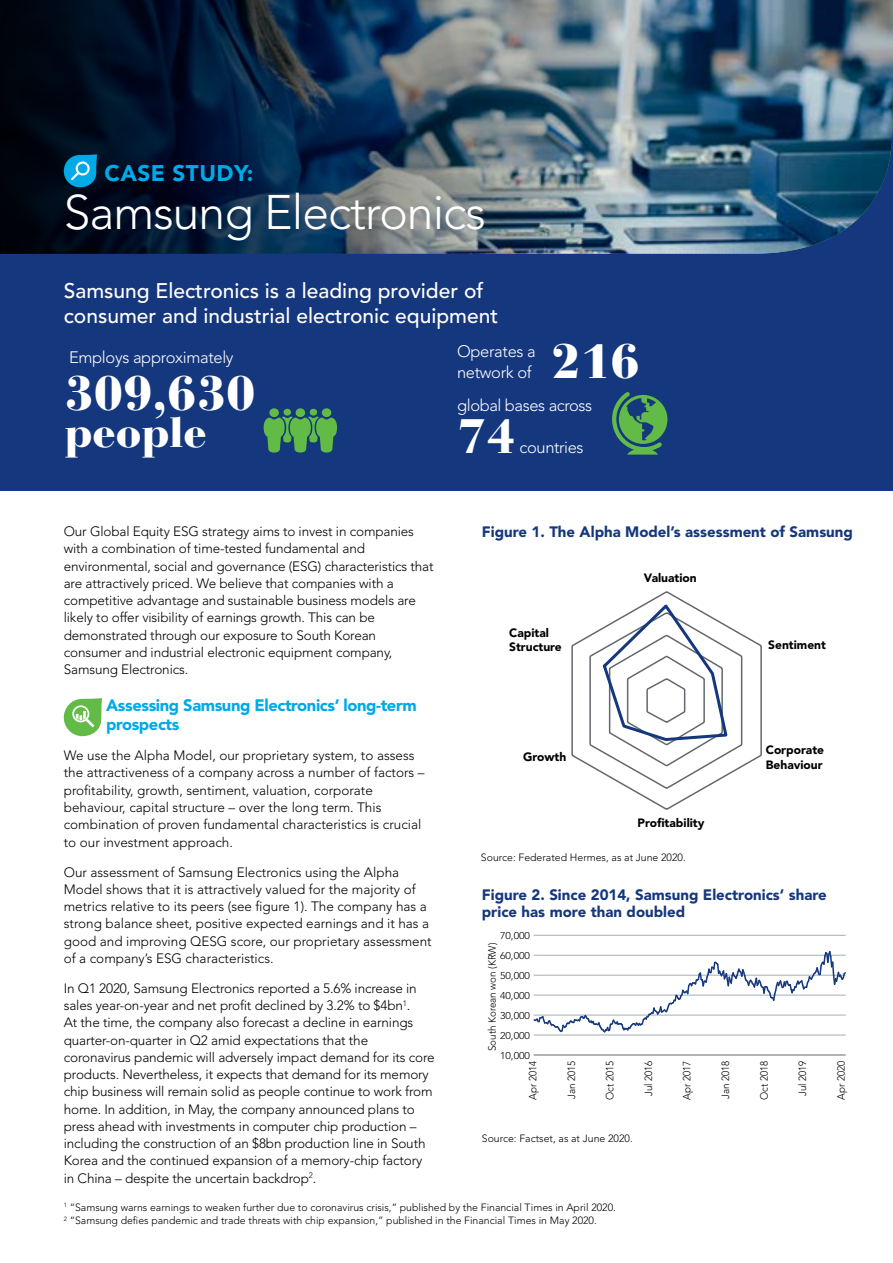
<style>
.page{position:relative;width:893px;height:1263px;background:#fff}
.page>*{position:absolute;margin:0;border:0;box-sizing:border-box;transform-origin:0 0}
.t1{font:300 48px "Avenir LT Std";letter-spacing:-.02em;color:#fff}
.t2{font:900 48px "Bauer Bodoni Std";color:#fff}
.t3{font:900 42px "Bauer Bodoni Std";color:#fff}
.t4{font:900 22.5px "Avenir LT Std";letter-spacing:.02em;color:#00aae7}
.t5{font:500 21px/25.2px "Avenir LT Std";color:#fff}
.t6{font:300 16.5px/21px "Avenir LT Std";letter-spacing:-.02em;color:#fff}
.t7{font:900 16.5px/19.5px "Avenir LT Std";letter-spacing:-.025em;color:#00aae7}
.t8{font:900 15px/17.2px "Avenir LT Std";color:#14377d}
.t9{font:300 13.5px/17.2px "Avenir LT Std";letter-spacing:-.01em;color:#000}
.t10{font:900 12px/14.4px "Avenir LT Std";color:#000}
.t11{font:300 10.5px/13.5px "Avenir LT Std";color:#000}
.t12{font:300 10.5px "Avenir LT Std";color:#000;scale:.93 1}
.t13{font:300 9.75px "Avenir LT Std";color:#000;scale:1.07 1}
</style>
<div class="page">
<div style="left:0;top:0;width:893px;height:490px;background:#14377d"></div>
<img style="left:629px;top:0;width:264px;height:254px">
<svg style="left:0;top:0;width:629px;height:254px;background:#2f4255"></svg>
<svg style="left:64px;top:698px;width:38px;height:38px"></svg>
<svg style="left:264px;top:408px;width:73px;height:44px"></svg>
<svg style="left:612px;top:392px;width:55px;height:63px"></svg>
<svg style="left:64px;top:154px;width:34px;height:33px"></svg>
<svg style="left:571px;top:591px;width:191px;height:219px"></svg>
<hr style="left:534px;top:1054px;width:312px;height:1px;background:#5f636a">
<hr style="left:534px;top:1035px;width:312px;height:1px;background:#9cadb7">
<hr style="left:534px;top:935px;width:312px;height:1px;background:#9cadb7">
<svg style="left:533px;top:951px;width:313px;height:82px"></svg>
<h3 class="t4" style="left:105px;top:159px;width:151px">CASE STUDY:</h3>
<h1 class="t1" style="left:64px;top:184px;width:423px">Samsung Electronics</h1>
<h3 class="t5" style="left:64px;top:279px;width:436px">Samsung Electronics is a leading provider of consumer and industrial electronic equipment</h3>
<p class="t6" style="left:69px;top:347px;width:166px">Employs approximately</p>
<h1 class="t2" style="left:64px;top:364px;width:192px">309,630</h1>
<h2 class="t3" style="left:64px;top:407px;width:144px">people</h2>
<p class="t6" style="left:457px;top:341px;width:80px">Operates a network of</p>
<h1 class="t2" style="left:552px;top:332px;width:90px">216</h1>
<p class="t6" style="left:457px;top:395px;width:137px">global bases across</p>
<h1 class="t2" style="left:457px;top:407px;width:60px">74</h1>
<p class="t6" style="left:520px;top:437px;width:65px">countries</p>
<p class="t9" style="left:64px;top:523px;width:371px">Our Global Equity ESG strategy aims to invest in companies with a combination of time-tested fundamental and environmental, social and governance (ESG) characteristics that are attractively priced. We believe that companies with a competitive advantage and sustainable business models are likely to offer visibility of earnings growth. This can be demonstrated through our exposure to South Korean consumer and industrial electronic equipment company, Samsung Electronics.</p>
<p class="t7" style="left:106px;top:695px;width:312px">Assessing Samsung Electronics’ long-term prospects</p>
<p class="t9" style="left:64px;top:747px;width:362px">We use the Alpha Model, our proprietary system, to assess the attractiveness of a company across a number of factors – profitability, growth, sentiment, valuation, corporate behaviour, capital structure – over the long term. This combination of proven fundamental characteristics is crucial to our investment approach.</p>
<p class="t9" style="left:64px;top:863px;width:369px">Our assessment of Samsung Electronics using the Alpha Model shows that it is attractively valued for the majority of metrics relative to its peers (see figure 1). The company has a strong balance sheet, positive expected earnings and it has a good and improving QESG score, our proprietary assessment of a company’s ESG characteristics.</p>
<p class="t9" style="left:64px;top:979px;width:372px">In Q1 2020, Samsung Electronics reported a 5.6% increase in sales year-on-year and net profit declined by 3.2% to $4bn<sup>1</sup>.<br>At the time, the company also forecast a decline in earnings quarter-on-quarter in Q2 amid expectations that the coronavirus pandemic will adversely impact demand for its core products. Nevertheless, it expects that demand for its memory chip business will remain solid as people continue to work from home. In addition, in May, the company announced plans to press ahead with investments in computer chip production – including the construction of an $8bn production line in South Korea and the continued expansion of a memory-chip factory in China – despite the uncertain backdrop<sup>2</sup>.</p>
<p class="t8" style="left:482px;top:523px;width:373px">Figure 1. The Alpha Model’s assessment of Samsung</p>
<p class="t10" style="left:509px;top:625px;width:54px">Capital<br>Structure</p>
<p class="t10" style="left:523px;top:749px;width:45px">Growth</p>
<p class="t10" style="left:644px;top:571px;width:54px">Valuation</p>
<p class="t10" style="left:637px;top:815px;width:68px">Profitability</p>
<p class="t11" style="left:481px;top:851px;width:206px">Source: Federated Hermes, as at June 2020.</p>
<p class="t10" style="left:768px;top:638px;width:59px">Sentiment</p>
<p class="t10" style="left:766px;top:743px;width:60px">Corporate<br>Behaviour</p>
<p class="t8" style="left:482px;top:886px;width:346px">Figure 2. Since 2014, Samsung Electronics’ share price has more than doubled</p>
<p class="t13" style="left:500px;top:930px;width:30px">70,000</p>
<p class="t12" style="left:486px;top:1051px;width:118px;rotate:-90deg">South Korean won (KRW)</p>
<p class="t13" style="left:500px;top:950px;width:30px">60,000</p>
<p class="t13" style="left:500px;top:970px;width:30px">50,000</p>
<p class="t13" style="left:500px;top:990px;width:30px">40,000</p>
<p class="t13" style="left:500px;top:1010px;width:30px">30,000</p>
<p class="t13" style="left:500px;top:1030px;width:30px">20,000</p>
<p class="t13" style="left:500px;top:1050px;width:30px">10,000</p>
<p class="t12" style="left:527px;top:1099px;width:43px;rotate:-90deg">Apr 2014</p>
<p class="t12" style="left:565px;top:1099px;width:43px;rotate:-90deg">Jan 2015</p>
<p class="t12" style="left:604px;top:1100px;width:44px;rotate:-90deg">Oct 2015</p>
<p class="t12" style="left:681px;top:1099px;width:43px;rotate:-90deg">Apr 2017</p>
<p class="t12" style="left:642px;top:1096px;width:40px;rotate:-90deg">Jul 2016</p>
<p class="t12" style="left:719px;top:1099px;width:43px;rotate:-90deg">Jan 2018</p>
<p class="t12" style="left:758px;top:1100px;width:44px;rotate:-90deg">Oct 2018</p>
<p class="t12" style="left:835px;top:1099px;width:43px;rotate:-90deg">Apr 2020</p>
<p class="t12" style="left:796px;top:1096px;width:40px;rotate:-90deg">Jul 2019</p>
<p class="t11" style="left:482px;top:1131px;width:152px">Source: Factset, as at June 2020.</p>
<p class="t11" style="left:64px;top:1200px;width:554px"><sup>1</sup> “Samsung warns earnings to weaken further due to coronavirus crisis,” published by the Financial Times in April 2020.<br><sup>2</sup> “Samsung defies pandemic and trade threats with chip expansion,” published in the Financial Times in May 2020.</p>
</div>
